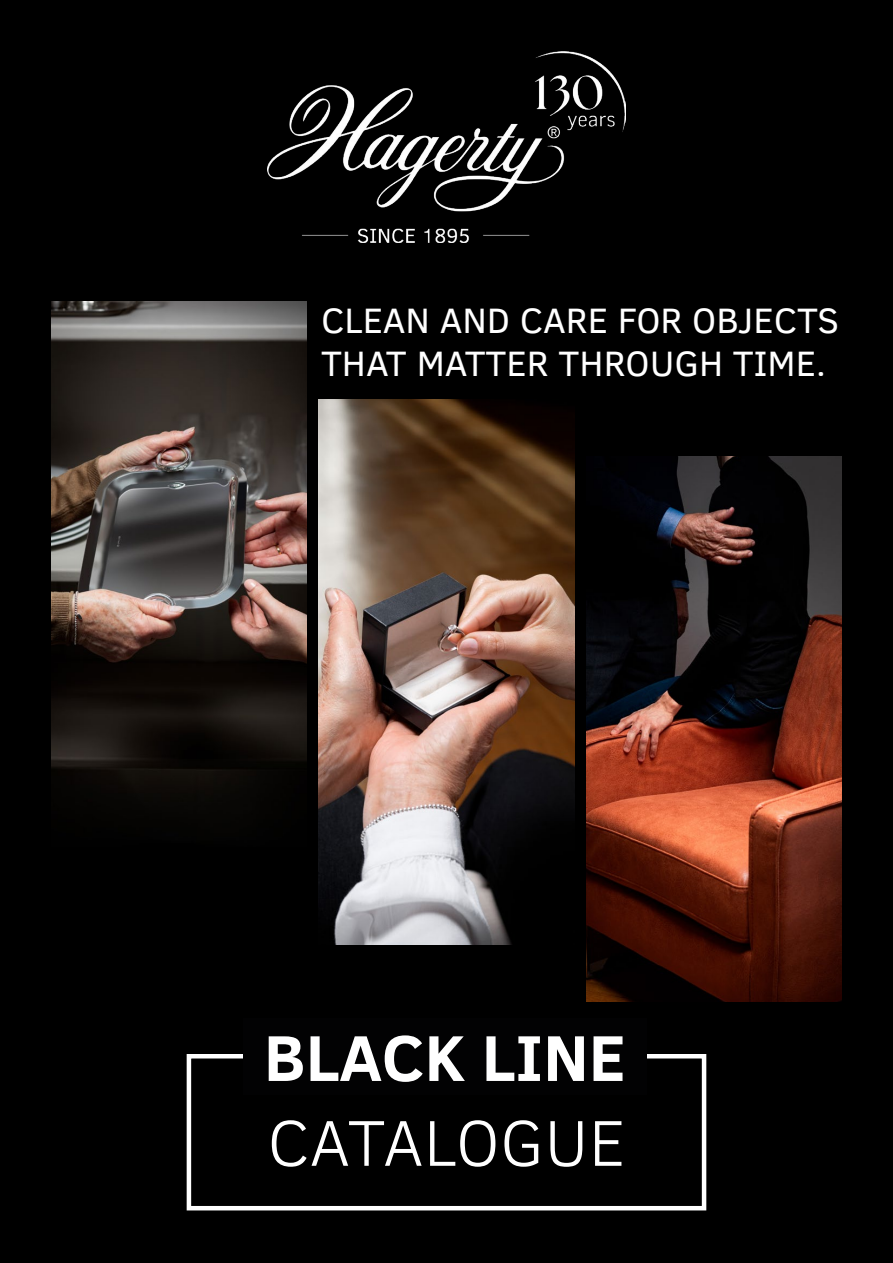
<style>
.page{position:relative;width:893px;height:1263px;background:#000}
.page>*{position:absolute;margin:0;border:0;box-sizing:border-box;transform-origin:0 0}
.t1{font:300 66px "Clear Sans";color:#fff}
.t2{font:700 66px "Clear Sans";color:#fff}
.t3{font:36.15px/43.5px "Clear Sans";color:#fff}
</style>
<div class="page">
<img style="left:267px;top:51px;width:358px;height:191px">
<div style="left:187px;top:1054px;width:519px;height:156px;border:4px solid #fff"></div>
<div style="left:243px;top:1019px;width:404px;height:76px;background:#020203"></div>
<img style="left:51px;top:302px;width:255px;height:545px">
<img style="left:587px;top:456px;width:255px;height:545px">
<img style="left:319px;top:399px;width:255px;height:545px">
<p class="t3" style="left:321px;top:298px;width:519px">CLEAN AND CARE FOR OBJECTS<br>THAT MATTER THROUGH TIME.</p>
<h1 class="t2" style="left:264px;top:1010px;width:363px">BLACK LINE</h1>
<h1 class="t1" style="left:267px;top:1099px;width:360px">CATALOGUE</h1>
</div>
